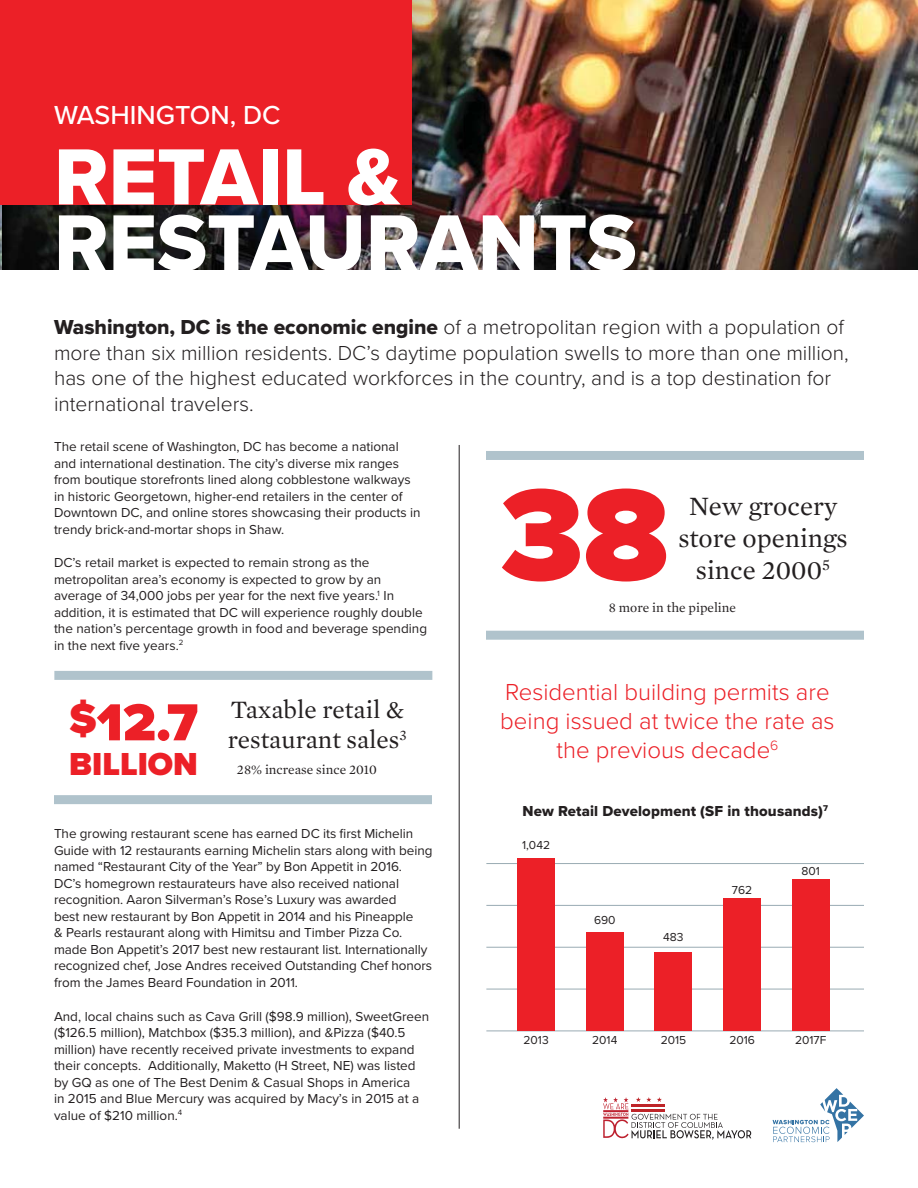
<style>
.page{position:relative;width:918px;height:1188px;background:#fff}
.page>*{position:absolute;margin:0;border:0;box-sizing:border-box;transform-origin:0 0}
.t1{font:900 135px "Proxima Nova";color:#ec2027}
.t2{font:82.5px/66px "Proxima Nova Extrabld";color:#fff}
.t3{font:900 54px "Proxima Nova";color:#ec2027}
.t4{font:900 33px "Proxima Nova";color:#ec2027}
.t5{font:27px/32.4px "Mercury Text G1";color:#231f20;text-align:center}
.t6{font:500 27px "Proxima Nova";color:#fff}
.t7{font:25.5px/30.6px "Mercury Text G1";color:#231f20}
.t8{font:300 24px/28.8px "Proxima Nova";color:#ec2027;text-align:center}
.t9{font:300 21px/25.5px "Proxima Nova";color:#231f20}
.t10{font:15px "Proxima Nova Extrabld";letter-spacing:.01em;color:#231f20}
.t11{font:13.5px/16.5px "Proxima Nova";color:#231f20}
.t12{font:13.5px "Mercury Text G1";color:#231f20}
.t13{font:12px "Proxima Nova";color:#231f20}
.s1{font-family:"Proxima Nova Extrabld";font-weight:400}
.s2{font-size:43.5px}
</style>
<div class="page">
<svg style="left:773px;top:1088px;width:91px;height:54px"></svg>
<svg style="left:603px;top:1097px;width:148px;height:43px"></svg>
<img style="left:0;top:0;width:918px;height:270px">
<img style="left:2px;top:0;width:515px;height:270px">
<hr style="left:459px;top:445px;width:1px;height:684px;background:#231f20">
<div style="left:0;top:0;width:411px;height:204px;background:#ec2027"></div>
<div style="left:486px;top:631px;width:378px;height:9px;background:#b0c3cc"></div>
<div style="left:486px;top:451px;width:378px;height:9px;background:#b0c3cc"></div>
<hr style="left:486px;top:1031px;width:378px;height:1px;background:#99abb3">
<hr style="left:486px;top:989px;width:378px;height:1px;background:#99abb3">
<hr style="left:486px;top:947px;width:378px;height:1px;background:#99abb3">
<hr style="left:486px;top:905px;width:378px;height:1px;background:#99abb3">
<hr style="left:486px;top:863px;width:378px;height:1px;background:#99abb3">
<div style="left:517px;top:859px;width:38px;height:172px;background:#ec2027"></div>
<div style="left:586px;top:932px;width:37px;height:99px;background:#ec2027"></div>
<div style="left:655px;top:952px;width:37px;height:79px;background:#ec2027"></div>
<div style="left:792px;top:879px;width:37px;height:152px;background:#ec2027"></div>
<div style="left:723px;top:899px;width:38px;height:132px;background:#ec2027"></div>
<div style="left:54px;top:671px;width:378px;height:9px;background:#b0c3cc"></div>
<div style="left:54px;top:795px;width:378px;height:9px;background:#b0c3cc"></div>
<h3 class="t6" style="left:54px;top:106px;width:228px">WASHINGTON, DC</h3>
<h2 class="t2" style="left:54px;top:149px;width:584px">RETAIL &amp;<br>RESTAURANTS</h2>
<p class="t9" style="left:54px;top:316px;width:796px"><span class="s1">Washington, DC is the economic engine</span> of a metropolitan region with a population of more than six million residents. DC’s daytime population swells to more than one million, has one of the highest educated workforces in the country, and is a top destination for international travelers.</p>
<p class="t11" style="left:54px;top:439px;width:368px">The retail scene of Washington, DC has become a national and international destination. The city’s diverse mix ranges from boutique storefronts lined along cobblestone walkways in historic Georgetown, higher-end retailers in the center of Downtown DC, and online stores showcasing their products in trendy brick-and-mortar shops in Shaw.</p>
<p class="t11" style="left:54px;top:556px;width:375px">DC’s retail market is expected to remain strong as the metropolitan area’s economy is expected to grow by an average of 34,000 jobs per year for the next five years.<sup>1</sup> In addition, it is estimated that DC will experience roughly double the nation’s percentage growth in food and beverage spending in the next five years.<sup>2</sup></p>
<h3 class="t3" style="left:69px;top:700px;width:130px"><span class="s2">$</span>12.7</h3>
<h3 class="t4" style="left:69px;top:750px;width:130px">BILLION</h3>
<h3 class="t7" style="left:228px;top:693px;width:180px">Taxable retail &amp; restaurant sales<sup>3</sup></h3>
<p class="t12" style="left:237px;top:762px;width:142px">28% increase since 2010</p>
<p class="t11" style="left:54px;top:826px;width:380px">The growing restaurant scene has earned DC its first Michelin Guide with 12 restaurants earning Michelin stars along with being named “Restaurant City of the Year” by Bon Appetit in 2016.<br>DC’s homegrown restaurateurs have also received national recognition. Aaron Silverman’s Rose’s Luxury was awarded<br>best new restaurant by Bon Appetit in 2014 and his Pineapple<br>&amp; Pearls restaurant along with Himitsu and Timber Pizza Co. made Bon Appetit’s 2017 best new restaurant list. Internationally recognized chef, Jose Andres received Outstanding Chef honors from the James Beard Foundation in 2011.</p>
<p class="t11" style="left:54px;top:1009px;width:377px">And, local chains such as Cava Grill ($98.9 million), SweetGreen ($126.5 million), Matchbox ($35.3 million), and &amp;Pizza ($40.5 million) have recently received private investments to expand their concepts. Additionally, Maketto (H Street, NE) was listed by GQ as one of The Best Denim &amp; Casual Shops in America<br>in 2015 and Blue Mercury was acquired by Macy’s in 2015 at a value of $210 million.<sup>4</sup></p>
<h1 class="t1" style="left:500px;top:478px;width:170px">38</h1>
<h3 class="t5" style="left:678px;top:489px;width:171px">New grocery store openings since 2000<sup>5</sup></h3>
<p class="t12" style="left:609px;top:600px;width:129px">8 more in the pipeline</p>
<h3 class="t8" style="left:500px;top:680px;width:336px">Residential building permits are being issued at twice the rate as the previous decade<sup>6</sup></h3>
<p class="t10" style="left:523px;top:805px;width:307px">New Retail Development (SF in thousands)<sup>7</sup></p>
<p class="t13" style="left:522px;top:841px;width:29px">1,042</p>
<p class="t13" style="left:524px;top:1036px;width:27px">2013</p>
<p class="t13" style="left:594px;top:916px;width:23px">690</p>
<p class="t13" style="left:592px;top:1036px;width:27px">2014</p>
<p class="t13" style="left:663px;top:933px;width:22px">483</p>
<p class="t13" style="left:661px;top:1036px;width:27px">2015</p>
<p class="t13" style="left:732px;top:886px;width:22px">762</p>
<p class="t13" style="left:802px;top:866px;width:20px">801</p>
<p class="t13" style="left:729px;top:1036px;width:27px">2016</p>
<p class="t13" style="left:795px;top:1036px;width:33px">2017F</p>
</div>
